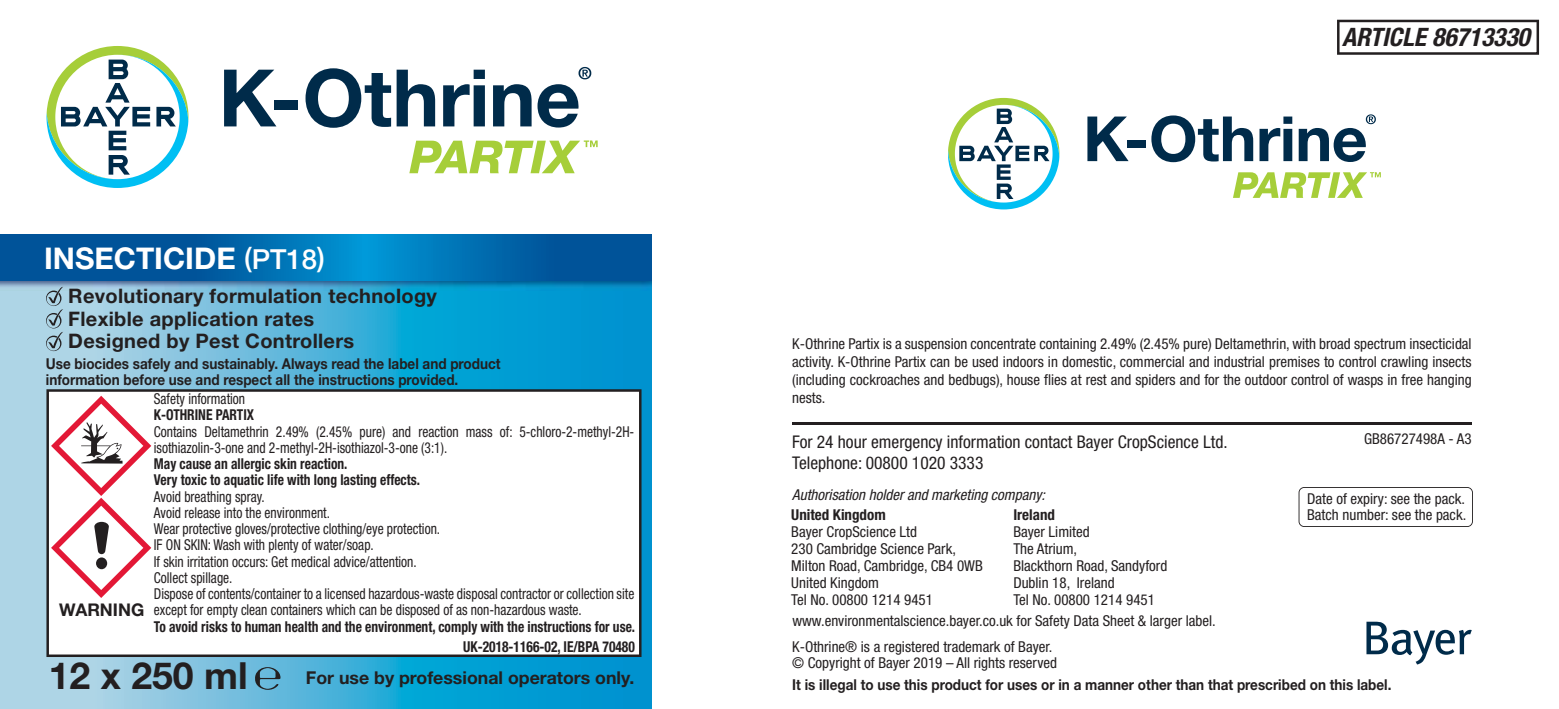
<style>
.page{position:relative;width:1559px;height:709px;background:#fff}
.page>*{position:absolute;margin:0;border:0;box-sizing:border-box;transform-origin:0 0}
.t1{font:700 37.5px "Helvetica Neue LT Std";color:#231f20}
.t2{font:700 30px "Helvetica Neue LT Std";color:#fff}
.t3{font:italic 700 condensed 25.5px "Helvetica Neue LT Std";color:#231f20}
.t4{font:700 20px/22.5px "Helvetica Neue LT Std";letter-spacing:.015em;color:#231f20}
.t5{font:700 17.75px "Helvetica Neue LT Std";color:#231f20}
.t6{font:condensed 17.5px/21px "Helvetica Neue LT Std";color:#231f20}
.t7{font:700 17.5px "Helvetica Neue LT Std";color:#231f20}
.t8{font:condensed 15px/17px "Helvetica Neue LT Std";color:#231f20}
.t9{font:condensed 15px/16.2px "Helvetica Neue LT Std";color:#231f20;scale:.9 1}
.t10{font:700 15px/15.8px "Helvetica Neue LT Std";color:#231f20;scale:.9 1}
.t11{font:700 condensed 15px/16.2px "Helvetica Neue LT Std";color:#231f20;scale:.9 1}
.t12{font:italic condensed 15px "Helvetica Neue LT Std";color:#231f20}
.t13{font:700 condensed 15px "Helvetica Neue LT Std";color:#231f20}
.s1{font-weight:500;font-size:27.5px}
</style>
<div class="page">
<svg style="left:0;top:290px;width:651px;height:419px;background:#53b6db"></svg>
<img style="left:0;top:281px;width:651px;height:9px">
<svg style="left:0;top:235px;width:651px;height:46px;background:#0065a9"></svg>
<svg style="left:255px;top:667px;width:25px;height:22px"></svg>
<svg style="left:1366px;top:621px;width:105px;height:43px"></svg>
<svg style="left:1298px;top:487px;width:175px;height:40px"></svg>
<hr style="left:792px;top:422px;width:679px;height:3px;background:#231f20">
<svg style="left:1337px;top:20px;width:202px;height:35px"></svg>
<svg style="left:46px;top:389px;width:595px;height:268px"></svg>
<svg style="left:46px;top:286px;width:17px;height:65px"></svg>
<svg style="left:51px;top:395px;width:100px;height:203px"></svg>
<svg style="left:47px;top:46px;width:141px;height:142px"></svg>
<svg style="left:224px;top:70px;width:52px;height:56px"></svg>
<div style="left:274px;top:100px;width:24px;height:10px;background:#002b4a"></div>
<svg style="left:305px;top:68px;width:86px;height:60px"></svg>
<svg style="left:397px;top:70px;width:38px;height:56px"></svg>
<svg style="left:443px;top:70px;width:42px;height:56px"></svg>
<svg style="left:493px;top:84px;width:38px;height:42px"></svg>
<svg style="left:537px;top:67px;width:54px;height:60px"></svg>
<svg style="left:409px;top:140px;width:189px;height:33px"></svg>
<svg style="left:948px;top:98px;width:111px;height:111px"></svg>
<svg style="left:1087px;top:116px;width:41px;height:45px"></svg>
<div style="left:1127px;top:140px;width:18px;height:8px;background:#002b4a"></div>
<svg style="left:1151px;top:115px;width:102px;height:47px"></svg>
<svg style="left:1259px;top:116px;width:33px;height:45px"></svg>
<svg style="left:1298px;top:114px;width:78px;height:48px"></svg>
<svg style="left:1233px;top:172px;width:148px;height:26px"></svg>
<h2 class="t2" style="left:44px;top:247px;width:282px">INSECTICIDE <span class="s1">(PT18)</span></h2>
<h3 class="t4" style="left:68px;top:287px;width:370px">Revolutionary formulation technology<br>Flexible application rates<br>Designed by Pest Controllers</h3>
<p class="t10" style="left:46px;top:357px;width:507px">Use biocides safely and sustainably. Always read the label and product information before use and respect all the instructions provided.</p>
<p class="t7" style="left:59px;top:603px;width:87px">WARNING</p>
<p class="t9" style="left:154px;top:392px;width:103px">Safety information</p>
<p class="t11" style="left:154px;top:408px;width:113px">K-OTHRINE PARTIX</p>
<p class="t9" style="left:154px;top:425px;width:535px">Contains Deltamethrin 2.49% (2.45% pure) and reaction mass of: 5-chloro-2-methyl-2H&shy;isothiazolin-3-one and 2-methyl-2H-isothiazol-3-one (3:1).</p>
<p class="t11" style="left:154px;top:457px;width:297px">May cause an allergic skin reaction.<br>Very toxic to aquatic life with long lasting effects.</p>
<p class="t9" style="left:154px;top:490px;width:535px">Avoid breathing spray.<br>Avoid release into the environment.<br>Wear protective gloves/protective clothing/eye protection.<br>IF ON SKIN: Wash with plenty of water/soap.<br>If skin irritation occurs: Get medical advice/attention.<br>Collect spillage.<br>Dispose of contents/container to a licensed hazardous-waste disposal contractor or collection site except for empty clean containers which can be disposed of as non-hazardous waste.</p>
<p class="t11" style="left:154px;top:617px;width:536px;line-height:20.5px;text-align:right">To avoid risks to human health and the environment, comply with the instructions for use.<br>UK-2018-1166-02, IE/BPA 70480</p>
<h1 class="t1" style="left:49px;top:662px;width:200px">12 x 250 ml</h1>
<p class="t5" style="left:306px;top:671px;width:330px">For use by professional operators only.</p>
<h3 class="t3" style="left:1342px;top:23px;width:189px">ARTICLE 86713330</h3>
<p class="t8" style="left:792px;top:336px;width:681px;line-height:18px;text-align:justify">K-Othrine Partix is a suspension concentrate containing 2.49% (2.45% pure) Deltamethrin, with broad spectrum insecticidal activity. K-Othrine Partix can be used indoors in domestic, commercial and industrial premises to control crawling insects (including cockroaches and bedbugs), house flies at rest and spiders and for the outdoor control of wasps in free hanging nests.</p>
<p class="t6" style="left:792px;top:433px;width:437px">For 24 hour emergency information contact Bayer CropScience Ltd.<br>Telephone: 00800 1020 3333</p>
<p class="t8" style="left:1364px;top:431px;width:109px">GB86727498A - A3</p>
<p class="t12" style="left:792px;top:486px;width:254px">Authorisation holder and marketing company:</p>
<p class="t8" style="left:1307px;top:492px;width:161px;line-height:16.2px">Date of expiry: see the pack.<br>Batch number: see the pack.</p>
<p class="t13" style="left:791px;top:509px;width:96px">United Kingdom</p>
<p class="t8" style="left:791px;top:525px;width:193px">Bayer CropScience Ltd<br>230 Cambridge Science Park,<br>Milton Road, Cambridge, CB4 0WB<br>United Kingdom<br>Tel No. 00800 1214 9451</p>
<p class="t13" style="left:1013px;top:509px;width:43px">Ireland</p>
<p class="t8" style="left:1013px;top:525px;width:155px">Bayer Limited<br>The Atrium,<br>Blackthorn Road, Sandyford<br>Dublin 18, Ireland<br>Tel No. 00800 1214 9451</p>
<p class="t8" style="left:792px;top:614px;width:425px">www.environmentalscience.bayer.co.uk for Safety Data Sheet &amp; larger label.</p>
<p class="t8" style="left:792px;top:640px;width:266px;line-height:16.2px">K-Othrine® is a registered trademark of Bayer. © Copyright of Bayer 2019 – All rights reserved</p>
<p class="t10" style="left:792px;top:678px;width:667px">It is illegal to use this product for uses or in a manner other than that prescribed on this label.</p>
</div>
